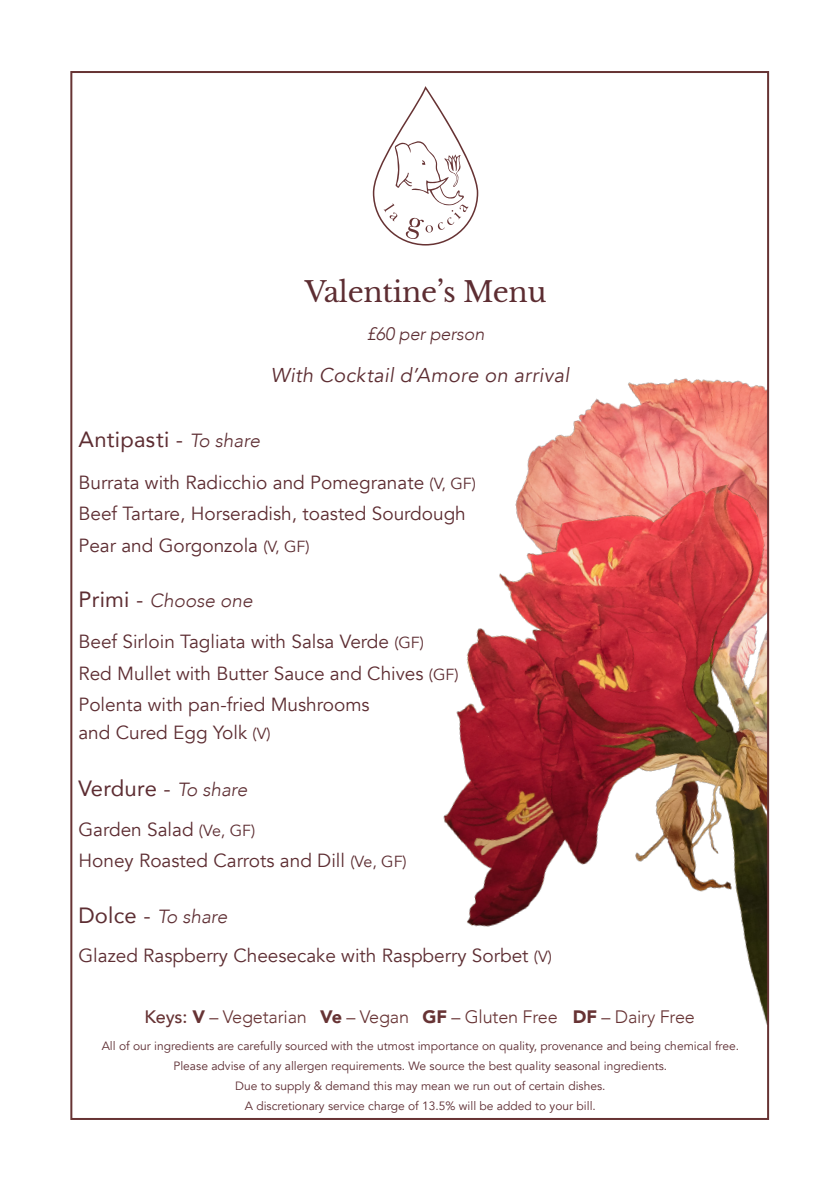
<style>
.page{position:relative;width:840px;height:1191px;background:#fff}
.page>*{position:absolute;margin:0;border:0;box-sizing:border-box;transform-origin:0 0}
.t1{font:28px "Libre Baskerville";letter-spacing:-.01em;color:#5d2d32}
.t2{font:22px "Avenir";letter-spacing:.01em;color:#5d2d32}
.t3{font:italic 20px "Avenir";letter-spacing:.015em;color:#5d2d32}
.t4{font:19px "Avenir";color:#5d2d32}
.t5{font:19px "Avenir";color:#5e2d32}
.t6{font:italic 300 19px "Avenir";color:#5d2d32}
.t7{font:300 18px "Avenir";letter-spacing:-.01em;color:#673334}
.t8{font:italic 300 18px "Avenir";letter-spacing:-.01em;color:#5d2d32}
.t9{font:12px "Avenir";color:#5d2d32}
.s1{font-weight:300;font-style:italic;font-size:19px}
.s2{color:#5d2d32}
.s3{font-size:16px;color:#5d2d32}
.s4{font-size:16px}
.s5{font-weight:400;font-style:normal;font-size:22px}
.s6{font-weight:500}
.s7{font-weight:900}
</style>
<div class="page">
<svg style="left:372px;top:86px;width:106px;height:159px"></svg>
<img style="left:525px;top:378px;width:240px;height:101px">
<img style="left:443px;top:479px;width:322px;height:541px">
<p class="t1" style="left:304px;top:274px;width:243px">Valentine’s Menu</p>
<p class="t8" style="left:366px;top:323px;width:119px">£60 per person</p>
<p class="t3" style="left:270px;top:363px;width:300px">With Cocktail d’Amore on arrival</p>
<p class="t2" style="left:78px;top:422px;width:183px">Antipasti - <span class="s1">To share</span></p>
<p class="t5" style="left:78px;top:471px;width:399px"><span class="s2">Burrata</span> with Radicchio and Pomegranate <span class="s3">(V, GF)</span></p>
<p class="t5" style="left:78px;top:502px;width:389px">Beef Tartare, Horseradish, toasted Sourdough</p>
<p class="t4" style="left:78px;top:534px;width:233px">Pear and Gorgonzola <span class="s4">(V, GF)</span></p>
<p class="t6" style="left:78px;top:589px;width:175px"><span class="s5">Primi -</span> Choose one</p>
<p class="t4" style="left:78px;top:630px;width:347px">Beef Sirloin Tagliata with Salsa Verde <span class="s4">(GF)</span></p>
<p class="t5" style="left:78px;top:662px;width:381px">Red Mullet with Butter Sauce and Chives <span class="s4">(GF)</span></p>
<p class="t4" style="left:78px;top:693px;width:292px">Polenta with pan-fried Mushrooms</p>
<p class="t4" style="left:78px;top:721px;width:193px">and Cured Egg Yolk <span class="s4">(V)</span></p>
<p class="t2" style="left:78px;top:770px;width:170px">Verdure - <span class="s1">To share</span></p>
<p class="t4" style="left:78px;top:818px;width:178px">Garden Salad <span class="s4">(Ve, GF)</span></p>
<p class="t4" style="left:78px;top:849px;width:329px">Honey Roasted Carrots and Dill <span class="s4">(Ve, GF)</span></p>
<p class="t6" style="left:78px;top:905px;width:150px"><span class="s5">Dolce -</span> To share</p>
<p class="t4" style="left:78px;top:944px;width:475px">Glazed Raspberry Cheesecake with Raspberry Sorbet <span class="s4">(V)</span></p>
<p class="t7" style="left:144px;top:1006px;width:551px"><span class="s6">Keys:</span> <span class="s7">V</span> – Vegetarian <span class="s7">Ve</span> – Vegan <span class="s7">GF</span> – Gluten Free <span class="s7">DF</span> – Dairy Free</p>
<p class="t9" style="left:102px;top:1038px;width:638px">All of our ingredients are carefully sourced with the utmost importance on quality, provenance and being chemical free.</p>
<p class="t9" style="left:173px;top:1058px;width:495px">Please advise of any allergen requirements. We source the best quality seasonal ingredients.</p>
<p class="t9" style="left:235px;top:1078px;width:371px">Due to supply &amp; demand this may mean we run out of certain dishes.</p>
<p class="t9" style="left:245px;top:1098px;width:352px">A discretionary service charge of 13.5% will be added to your bill.</p>
</div>
